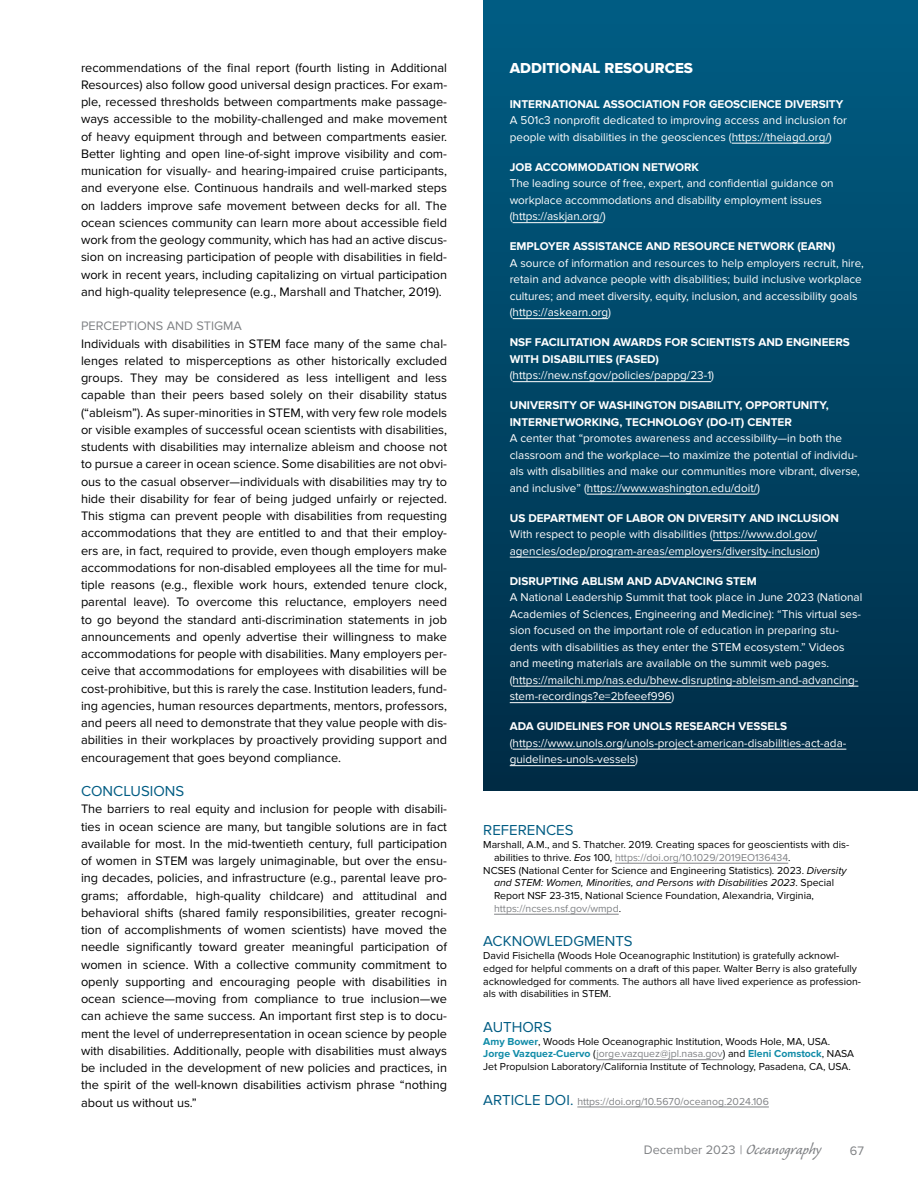
<style>
.page{position:relative;width:918px;height:1188px;background:#fff}
.page>*{position:absolute;margin:0;border:0;box-sizing:border-box;transform-origin:0 0}
.t1{font:15px "Proxima Nova";color:#005c83}
.t2{font:15px "Proxima Nova Extrabld";color:#fff}
.t3{font:12.75px/17.2px "Proxima Nova";color:#000;text-align:justify}
.t4{font:12.75px "Proxima Nova";color:#808285}
.t5{font:11.7px/16.5px "Proxima Nova";color:#fff}
.t6{font:700 11.7px/16.5px "Proxima Nova";color:#fff}
.t7{font:10.5px/12.8px "Proxima Nova";color:#000}
.t8{font:10.5px "Proxima Nova";color:#808285}
.t9{font:italic 10.5px "Proxima Nova";color:#000}
.s1{color:#000}
.s2{font-style:italic;color:#000}
.s3{font-style:italic}
.s4{font-style:normal}
.s5{font-weight:700;color:#118ca8}
.s6{color:#808285}
.s7{font-size:15px;color:#005c83}
.s8{font-family:"Caliban Std";font-size:18.75px}
</style>
<div class="page">
<div style="left:483px;top:0;width:435px;height:791px;background:linear-gradient(to bottom,#005d84,#012d46)"></div>
<hr style="left:615px;top:863px;width:173px;height:1px;background:#808285">
<hr style="left:494px;top:914px;width:125px;height:1px;background:#808285">
<hr style="left:596px;top:1059px;width:127px;height:1px;background:#808285">
<hr style="left:577px;top:1107px;width:192px;height:1px;background:#808285">
<hr style="left:732px;top:143px;width:97px;height:1px;background:#fff">
<hr style="left:513px;top:222px;width:90px;height:1px;background:#fff">
<hr style="left:513px;top:318px;width:95px;height:1px;background:#fff">
<hr style="left:513px;top:381px;width:198px;height:1px;background:#fff">
<hr style="left:587px;top:494px;width:170px;height:1px;background:#fff">
<hr style="left:713px;top:540px;width:104px;height:1px;background:#fff">
<hr style="left:510px;top:557px;width:307px;height:1px;background:#fff">
<hr style="left:513px;top:686px;width:345px;height:1px;background:#fff">
<hr style="left:510px;top:702px;width:162px;height:1px;background:#fff">
<hr style="left:513px;top:749px;width:333px;height:1px;background:#fff">
<hr style="left:510px;top:765px;width:125px;height:1px;background:#fff">
<p class="t3" style="left:81px;top:59px;width:368px">recommendations of the final report (fourth listing in Additional Resources) also follow good universal design practices. For exam&shy;ple, recessed thresholds between compartments make passage&shy;ways accessible to the mobility-challenged and make movement of heavy equipment through and between compartments easier.<br>Better lighting and open line-of-sight improve visibility and com&shy;munication for visually- and hearing-impaired cruise participants, and everyone else. Continuous handrails and well-marked steps on ladders improve safe movement between decks for all. The ocean sciences community can learn more about accessible field work from the geology community, which has had an active discus&shy;sion on increasing participation of people with disabilities in field&shy;work in recent years, including capitalizing on virtual participation and high-quality telepresence (e.g., Marshall and Thatcher, 2019).</p>
<p class="t4" style="left:81px;top:319px;width:162px">PERCEPTIONS AND STIGMA</p>
<p class="t3" style="left:81px;top:335px;width:368px">Individuals with disabilities in STEM face many of the same chal&shy;lenges related to misperceptions as other historically excluded groups. They may be considered as less intelligent and less capable than their peers based solely on their disability status (“ableism”). As super-minorities in STEM, with very few role models or visible examples of successful ocean scientists with disabilities, students with disabilities may internalize ableism and choose not to pursue a career in ocean science. Some disabilities are not obvi&shy;ous to the casual observer—individuals with disabilities may try to hide their disability for fear of being judged unfairly or rejected.<br>This stigma can prevent people with disabilities from requesting accommodations that they are entitled to and that their employ&shy;ers are, in fact, required to provide, even though employers make accommodations for non-disabled employees all the time for mul&shy;tiple reasons (e.g., flexible work hours, extended tenure clock, parental leave). To overcome this reluctance, employers need to go beyond the standard anti-discrimination statements in job announcements and openly advertise their willingness to make accommodations for people with disabilities. Many employers per&shy;ceive that accommodations for employees with disabilities will be cost-prohibitive, but this is rarely the case. Institution leaders, fund&shy;ing agencies, human resources departments, mentors, professors, and peers all need to demonstrate that they value people with dis&shy;abilities in their workplaces by proactively providing support and encouragement that goes beyond compliance.</p>
<p class="t1" style="left:81px;top:782px;width:105px">CONCLUSIONS</p>
<p class="t3" style="left:81px;top:801px;width:368px">The barriers to real equity and inclusion for people with disabili&shy;ties in ocean science are many, but tangible solutions are in fact available for most. In the mid-twentieth century, full participation of women in STEM was largely unimaginable, but over the ensu&shy;ing decades, policies, and infrastructure (e.g., parental leave pro&shy;grams; affordable, high-quality childcare) and attitudinal and behavioral shifts (shared family responsibilities, greater recogni&shy;tion of accomplishments of women scientists) have moved the needle significantly toward greater meaningful participation of women in science. With a collective community commitment to openly supporting and encouraging people with disabilities in ocean science—moving from compliance to true inclusion—we can achieve the same success. An important first step is to docu&shy;ment the level of underrepresentation in ocean science by people with disabilities. Additionally, people with disabilities must always be included in the development of new policies and practices, in the spirit of the well-known disabilities activism phrase “nothing about us without us.”</p>
<p class="t2" style="left:510px;top:57px;width:185px">ADDITIONAL RESOURCES</p>
<p class="t6" style="left:510px;top:96px;width:335px">INTERNATIONAL ASSOCIATION FOR GEOSCIENCE DIVERSITY</p>
<p class="t5" style="left:510px;top:112px;width:339px">A 501c3 nonprofit dedicated to improving access and inclusion for people with disabilities in the geosciences (https://theiagd.org/)</p>
<p class="t6" style="left:510px;top:159px;width:191px">JOB ACCOMMODATION NETWORK</p>
<p class="t5" style="left:510px;top:175px;width:325px">The leading source of free, expert, and confidential guidance on workplace accommodations and disability employment issues (https://askjan.org/)</p>
<p class="t6" style="left:510px;top:239px;width:327px">EMPLOYER ASSISTANCE AND RESOURCE NETWORK (EARN)</p>
<p class="t5" style="left:510px;top:255px;width:356px">A source of information and resources to help employers recruit, hire, retain and advance people with disabilities; build inclusive workplace cultures; and meet diversity, equity, inclusion, and accessibility goals (https://askearn.org)</p>
<p class="t6" style="left:510px;top:334px;width:342px">NSF FACILITATION AWARDS FOR SCIENTISTS AND ENGINEERS<br>WITH DISABILITIES (FASED)</p>
<p class="t5" style="left:510px;top:367px;width:206px">(https://new.nsf.gov/policies/pappg/23-1)</p>
<p class="t6" style="left:510px;top:397px;width:321px">UNIVERSITY OF WASHINGTON DISABILITY, OPPORTUNITY,<br>INTERNETWORKING, TECHNOLOGY (DO-IT) CENTER</p>
<p class="t5" style="left:510px;top:430px;width:352px">A center that “promotes awareness and accessibility—in both the classroom and the workplace—to maximize the potential of individu&shy;als with disabilities and make our communities more vibrant, diverse, and inclusive” (https://www.washington.edu/doit/)</p>
<p class="t6" style="left:510px;top:510px;width:331px">US DEPARTMENT OF LABOR ON DIVERSITY AND INCLUSION</p>
<p class="t5" style="left:510px;top:526px;width:312px">With respect to people with disabilities (https://www.dol.gov/ agencies/odep/program-areas/employers/diversity-inclusion)</p>
<p class="t6" style="left:510px;top:573px;width:249px">DISRUPTING ABLISM AND ADVANCING STEM</p>
<p class="t5" style="left:510px;top:589px;width:354px">A National Leadership Summit that took place in June 2023 (National Academies of Sciences, Engineering and Medicine): “This virtual ses&shy;sion focused on the important role of education in preparing stu&shy;dents with disabilities as they enter the STEM ecosystem.” Videos and meeting materials are available on the summit web pages. (https://mailchi.mp/nas.edu/bhew-disrupting-ableism-and-advancing&shy;stem-recordings?e=2bfeeef996)</p>
<p class="t6" style="left:510px;top:719px;width:279px">ADA GUIDELINES FOR UNOLS RESEARCH VESSELS</p>
<p class="t5" style="left:510px;top:735px;width:338px">(https://www.unols.org/unols-project-american-disabilities-act-ada&shy;guidelines-unols-vessels)</p>
<p class="t1" style="left:483px;top:822px;width:92px">REFERENCES</p>
<p class="t7" style="left:483px;top:839px;width:367px">Marshall, A.M., and S. Thatcher. 2019. Creating spaces for geoscientists with dis-</p>
<p class="t8" style="left:494px;top:851px;width:298px"><span class="s1">abilities to thrive.</span> <span class="s2">Eos</span> <span class="s1">100,</span> https://doi.org/10.1029/2019EO136434<span class="s1">.</span></p>
<p class="t7" style="left:483px;top:864px;width:365px">NCSES (National Center for Science and Engineering Statistics). 2023. <span class="s3">Diversity</span></p>
<p class="t9" style="left:494px;top:877px;width:342px">and STEM: Women, Minorities, and Persons with Disabilities 2023<span class="s4">. Special</span></p>
<p class="t7" style="left:494px;top:889px;width:321px">Report NSF 23-315, National Science Foundation, Alexandria, Virginia,</p>
<p class="t8" style="left:494px;top:902px;width:129px">https://ncses.nsf.gov/wmpd<span class="s1">.</span></p>
<p class="t1" style="left:483px;top:933px;width:151px">ACKNOWLEDGMENTS</p>
<p class="t7" style="left:483px;top:950px;width:379px">David Fisichella (Woods Hole Oceanographic Institution) is gratefully acknowl&shy;edged for helpful comments on a draft of this paper. Walter Berry is also gratefully acknowledged for comments. The authors all have lived experience as profession&shy;als with disabilities in STEM.</p>
<p class="t1" style="left:483px;top:1018px;width:70px">AUTHORS</p>
<p class="t7" style="left:483px;top:1035px;width:372px"><span class="s5">Amy Bower</span>, Woods Hole Oceanographic Institution, Woods Hole, MA, USA.<br><span class="s5">Jorge Vazquez-Cuervo</span> (<span class="s6">jorge.vazquez@jpl.nasa.gov</span>) and <span class="s5">Eleni Comstock</span>, NASA<br>Jet Propulsion Laboratory/California Institute of Technology, Pasadena, CA, USA.</p>
<p class="t8" style="left:483px;top:1095px;width:287px"><span class="s7">ARTICLE DOI.</span> https://doi.org/10.5670/oceanog.2024.106</p>
<p class="t4" style="left:644px;top:1143px;width:179px">December 2023 | <span class="s8">Oceanography</span></p>
<p class="t4" style="left:850px;top:1143px;width:16px">67</p>
</div>
